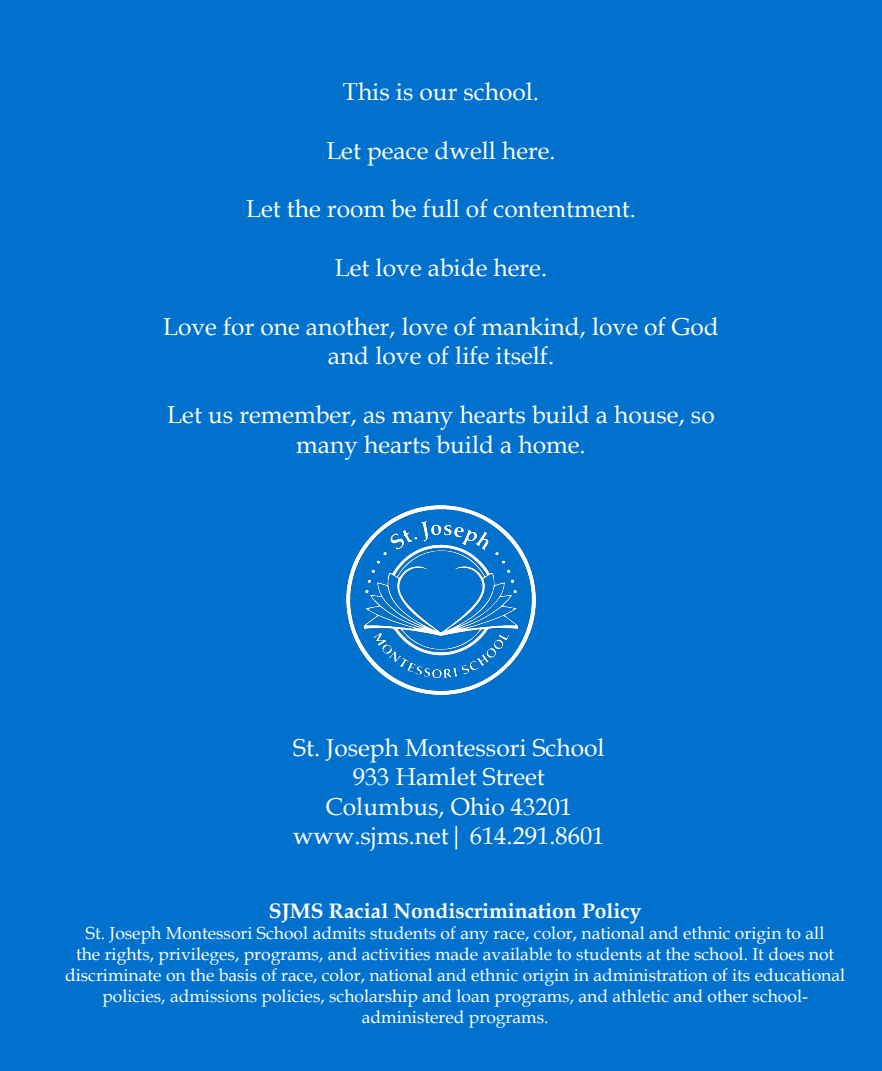
<style>
.page{position:relative;width:882px;height:1071px;background:#fff}
.page>*{position:absolute;margin:0;border:0;box-sizing:border-box;transform-origin:0 0}
.t1{font:24.5px/29.4px "Book Antiqua";color:#fff;text-align:center}
.t2{font:700 21px "Book Antiqua";color:#fff}
.t3{font:17.5px/21px "Book Antiqua";color:#fff;text-align:center}
</style>
<div class="page">
<div style="left:1px;top:1px;width:880px;height:1069px;background:#0072ce"></div>
<img style="left:346px;top:505px;width:190px;height:189px">
<p class="t1" style="left:343px;top:76px;width:198px">This is our school.</p>
<p class="t1" style="left:326px;top:135px;width:231px">Let peace dwell here.</p>
<p class="t1" style="left:246px;top:194px;width:391px">Let the room be full of contentment.</p>
<p class="t1" style="left:335px;top:253px;width:214px">Let love abide here.</p>
<p class="t1" style="left:163px;top:311px;width:557px">Love for one another, love of mankind, love of God and love of life itself.</p>
<p class="t1" style="left:167px;top:400px;width:549px">Let us remember, as many hearts build a house, so many hearts build a home.</p>
<p class="t1" style="left:293px;top:733px;width:313px">St. Joseph Montessori School<br>933 Hamlet Street</p>
<p class="t1" style="left:326px;top:791px;width:248px">Columbus, Ohio 43201</p>
<p class="t1" style="left:293px;top:821px;width:313px">www.sjms.net| 614.291.8601</p>
<p class="t2" style="left:269px;top:896px;width:374px">SJMS Racial Nondiscrimination Policy</p>
<p class="t3" style="left:65px;top:922px;width:782px">St. Joseph Montessori School admits students of any race, color, national and ethnic origin to all<br>the rights, privileges, programs, and activities made available to students at the school. It does not discriminate on the basis of race, color, national and ethnic origin in administration of its educational policies, admissions policies, scholarship and loan programs, and athletic and other school&shy;administered programs.</p>
</div>
